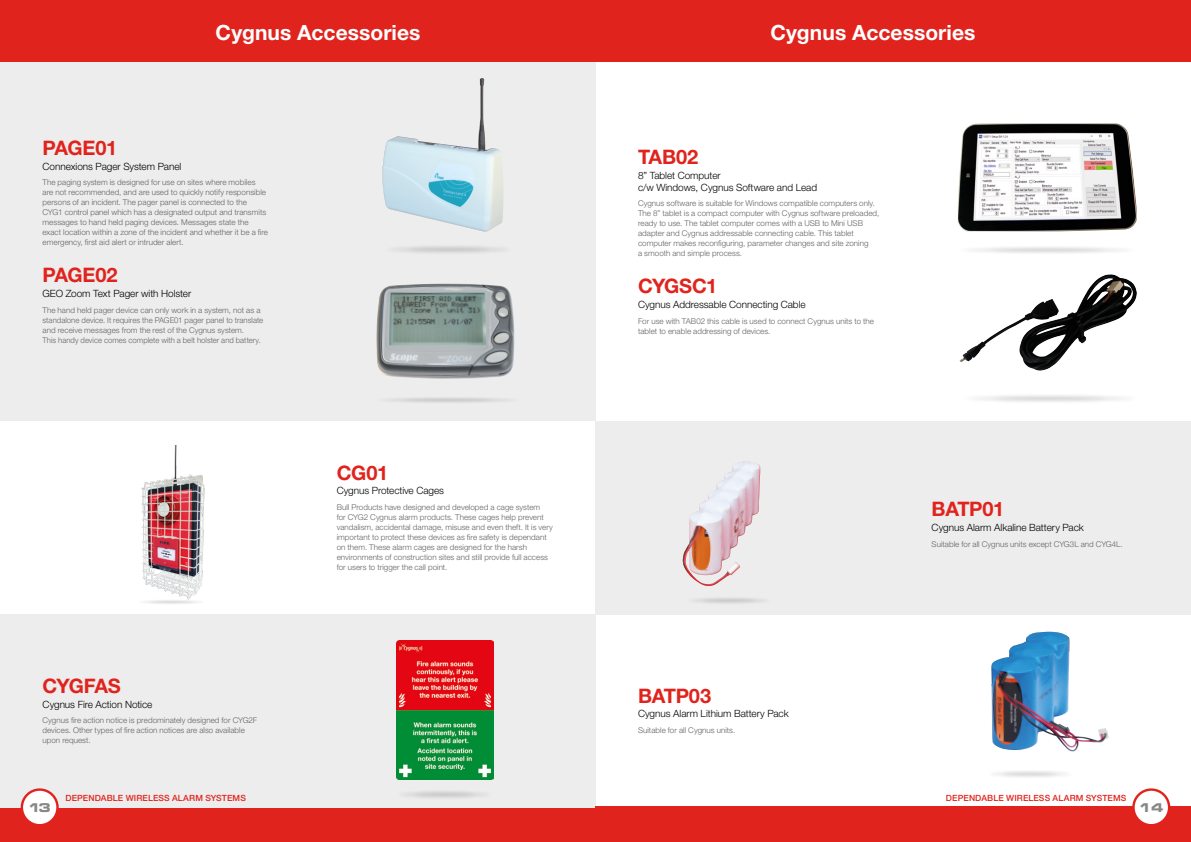
<style>
.page{position:relative;width:1191px;height:842px;background:#fff}
.page>*{position:absolute;margin:0;border:0;box-sizing:border-box;transform-origin:0 0}
.t1{font:700 21px "Helvetica Neue LT Pro";letter-spacing:.005em;color:#fff}
.t2{font:700 20px "Helvetica Neue LT Pro";letter-spacing:-.015em;color:#e0241d}
.t3{font:700 expanded 13.1px "Microgramma DOT";color:#878787}
.t4{font:300 10px/12px "Helvetica Neue LT Pro";letter-spacing:-.005em;color:#000}
.t5{font:500 8.6px "Helvetica Neue LT Pro";letter-spacing:.015em;color:#e0241d}
.t6{font:300 8px/10px "Helvetica Neue LT Pro";letter-spacing:.005em;color:#646363}
</style>
<div class="page">
<div style="left:595px;top:0;width:596px;height:62px;background:#e0241d"></div>
<div style="left:0;top:0;width:595px;height:62px;background:#e0241d"></div>
<div style="left:0;top:62px;width:595px;height:359px;background:#ededed"></div>
<div style="left:595px;top:421px;width:596px;height:193px;background:#ededed"></div>
<div style="left:0;top:614px;width:595px;height:194px;background:#ededed"></div>
<div style="left:595px;top:807px;width:596px;height:35px;background:#e0241d"></div>
<img style="left:382px;top:78px;width:121px;height:154px">
<img style="left:376px;top:284px;width:138px;height:95px">
<img style="left:397px;top:640px;width:96px;height:139px">
<img style="left:141px;top:446px;width:64px;height:153px">
<img style="left:957px;top:124px;width:179px;height:107px">
<img style="left:1019px;top:274px;width:118px;height:97px">
<img style="left:682px;top:463px;width:76px;height:123px">
<img style="left:991px;top:632px;width:117px;height:119px">
<div style="left:1133px;top:789px;width:36px;height:36px;background:#fff;border-radius:50%"></div>
<div style="left:1132px;top:788px;width:38px;height:38px;border:2px solid #e0241d;border-radius:50%"></div>
<div style="left:0;top:808px;width:595px;height:34px;background:#e0241d"></div>
<div style="left:22px;top:789px;width:36px;height:36px;background:#fff;border-radius:50%"></div>
<div style="left:21px;top:788px;width:38px;height:38px;border:2px solid #e0241d;border-radius:50%"></div>
<h1 class="t1" style="left:215px;top:19px;width:206px">Cygnus Accessories</h1>
<h1 class="t1" style="left:770px;top:19px;width:206px">Cygnus Accessories</h1>
<h2 class="t2" style="left:43px;top:135px;width:76px">PAGE01</h2>
<p class="t4" style="left:43px;top:160px;width:140px">Connexions Pager System Panel</p>
<p class="t6" style="left:43px;top:177px;width:227px">The paging system is designed for use on sites where mobiles are not recommended, and are used to quickly notify responsible persons of an incident. The pager panel is connected to the CYG1 control panel which has a designated output and transmits messages to hand held paging devices. Messages state the exact location within a zone of the incident and whether it be a fire emergency, first aid alert or intruder alert.</p>
<h2 class="t2" style="left:43px;top:263px;width:77px">PAGE02</h2>
<p class="t4" style="left:43px;top:287px;width:150px">GEO Zoom Text Pager with Holster</p>
<p class="t6" style="left:43px;top:305px;width:222px">The hand held pager device can only work in a system, not as a standalone device. It requires the PAGE01 pager panel to translate and receive messages from the rest of the Cygnus system.<br>This handy device comes complete with a belt holster and battery.</p>
<h2 class="t2" style="left:638px;top:144px;width:62px">TAB02</h2>
<p class="t4" style="left:638px;top:169px;width:181px">8” Tablet Computer<br>c/w Windows, Cygnus Software and Lead</p>
<p class="t6" style="left:638px;top:198px;width:243px">Cygnus software is suitable for Windows compatible computers only.<br>The 8” tablet is a compact computer with Cygnus software preloaded, ready to use. The tablet computer comes with a USB to Mini USB adapter and Cygnus addressable connecting cable. This tablet computer makes reconfiguring, parameter changes and site zoning<br>a smooth and simple process.</p>
<h2 class="t2" style="left:638px;top:274px;width:81px">CYGSC1</h2>
<p class="t4" style="left:638px;top:298px;width:169px">Cygnus Addressable Connecting Cable</p>
<p class="t6" style="left:638px;top:316px;width:237px">For use with TAB02 this cable is used to connect Cygnus units to the tablet to enable addressing of devices.</p>
<h2 class="t2" style="left:43px;top:673px;width:80px">CYGFAS</h2>
<p class="t4" style="left:43px;top:698px;width:111px">Cygnus Fire Action Notice</p>
<p class="t6" style="left:43px;top:715px;width:216px">Cygnus fire action notice is predominately designed for CYG2F devices. Other types of fire action notices are also available upon request.</p>
<h3 class="t3" style="left:28px;top:799px;width:24px">13</h3>
<p class="t5" style="left:65px;top:792px;width:182px">DEPENDABLE WIRELESS ALARM SYSTEMS</p>
<h2 class="t2" style="left:337px;top:460px;width:53px">CG01</h2>
<p class="t4" style="left:337px;top:485px;width:109px">Cygnus Protective Cages</p>
<p class="t6" style="left:337px;top:502px;width:218px">Bull Products have designed and developed a cage system<br>for CYG2 Cygnus alarm products. These cages help prevent vandalism, accidental damage, misuse and even theft. It is very important to protect these devices as fire safety is dependant on them. These alarm cages are designed for the harsh environments of construction sites and still provide full access for users to trigger the call point.</p>
<h2 class="t2" style="left:638px;top:683px;width:75px">BATP03</h2>
<p class="t4" style="left:638px;top:708px;width:152px">Cygnus Alarm Lithium Battery Pack</p>
<p class="t6" style="left:638px;top:725px;width:99px">Suitable for all Cygnus units.</p>
<h2 class="t2" style="left:931px;top:497px;width:74px">BATP01</h2>
<p class="t4" style="left:931px;top:521px;width:154px">Cygnus Alarm Alkaline Battery Pack</p>
<p class="t6" style="left:931px;top:539px;width:192px">Suitable for all Cygnus units except CYG3L and CYG4L.</p>
<p class="t5" style="left:946px;top:792px;width:182px">DEPENDABLE WIRELESS ALARM SYSTEMS</p>
<h3 class="t3" style="left:1139px;top:799px;width:25px">14</h3>
</div>
